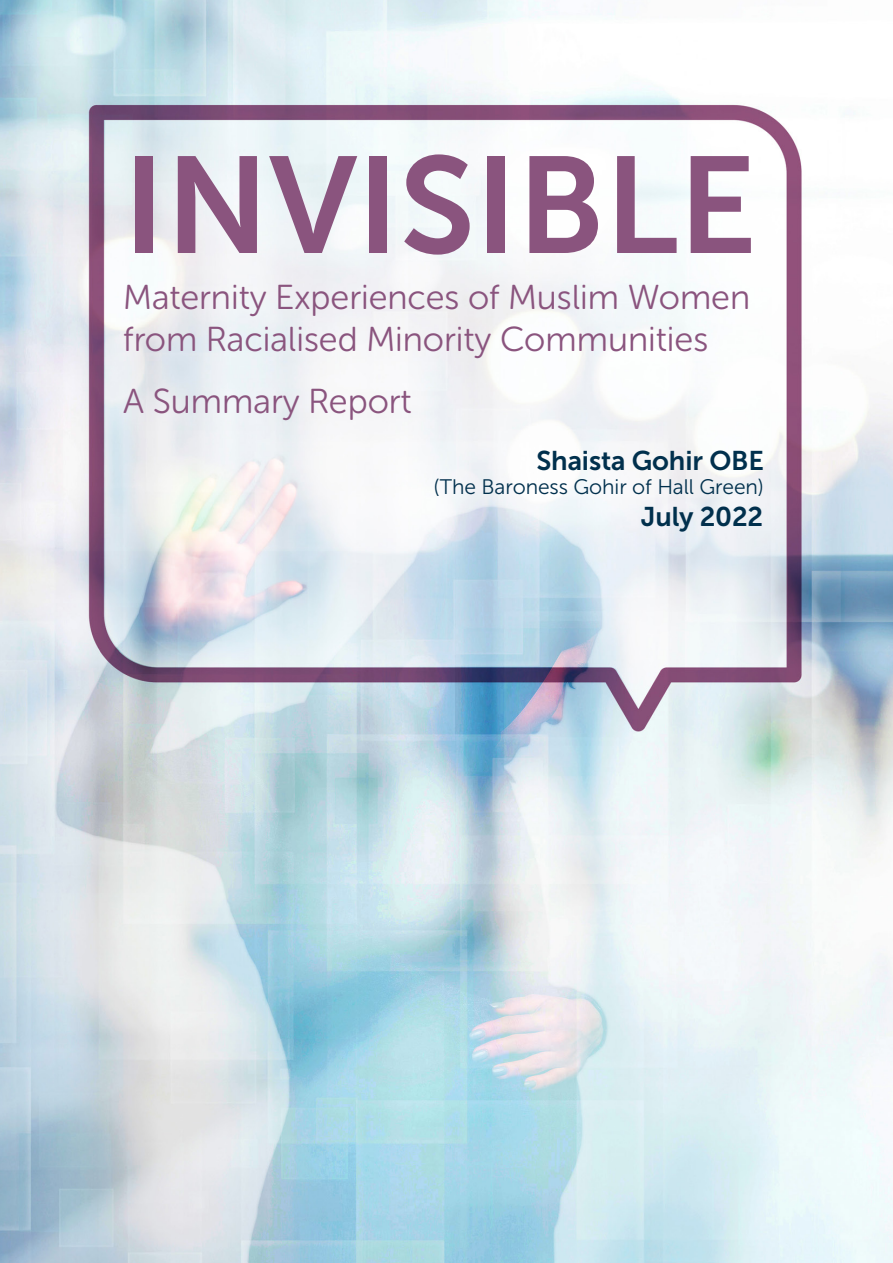
<style>
.page{position:relative;width:893px;height:1263px;background:#fff}
.page>*{position:absolute;margin:0;border:0;box-sizing:border-box;transform-origin:0 0}
.t1{font:136.5px "Museo Sans 700";color:#8a547e}
.t2{font:34.5px/41.4px "Museo Sans Rounded 300";color:#8a547e}
.t3{font:27px "Museo Sans 700";letter-spacing:-.005em;color:#01304d}
.t4{font:21px "Museo Sans 300";letter-spacing:-.005em;color:#01304d}
</style>
<div class="page">
<img style="left:0;top:0;width:893px;height:1263px">
<p class="t1" style="left:123px;top:130px;width:635px">INVISIBLE</p>
<p class="t2" style="left:123px;top:277px;width:628px">Maternity Experiences of Muslim Women from Racialised Minority Communities</p>
<p class="t2" style="left:123px;top:381px;width:290px">A Summary Report</p>
<p class="t3" style="left:536px;top:446px;width:229px">Shaista Gohir OBE</p>
<p class="t4" style="left:434px;top:475px;width:332px">(The Baroness Gohir of Hall Green)</p>
<p class="t3" style="left:641px;top:502px;width:124px">July 2022</p>
</div>
